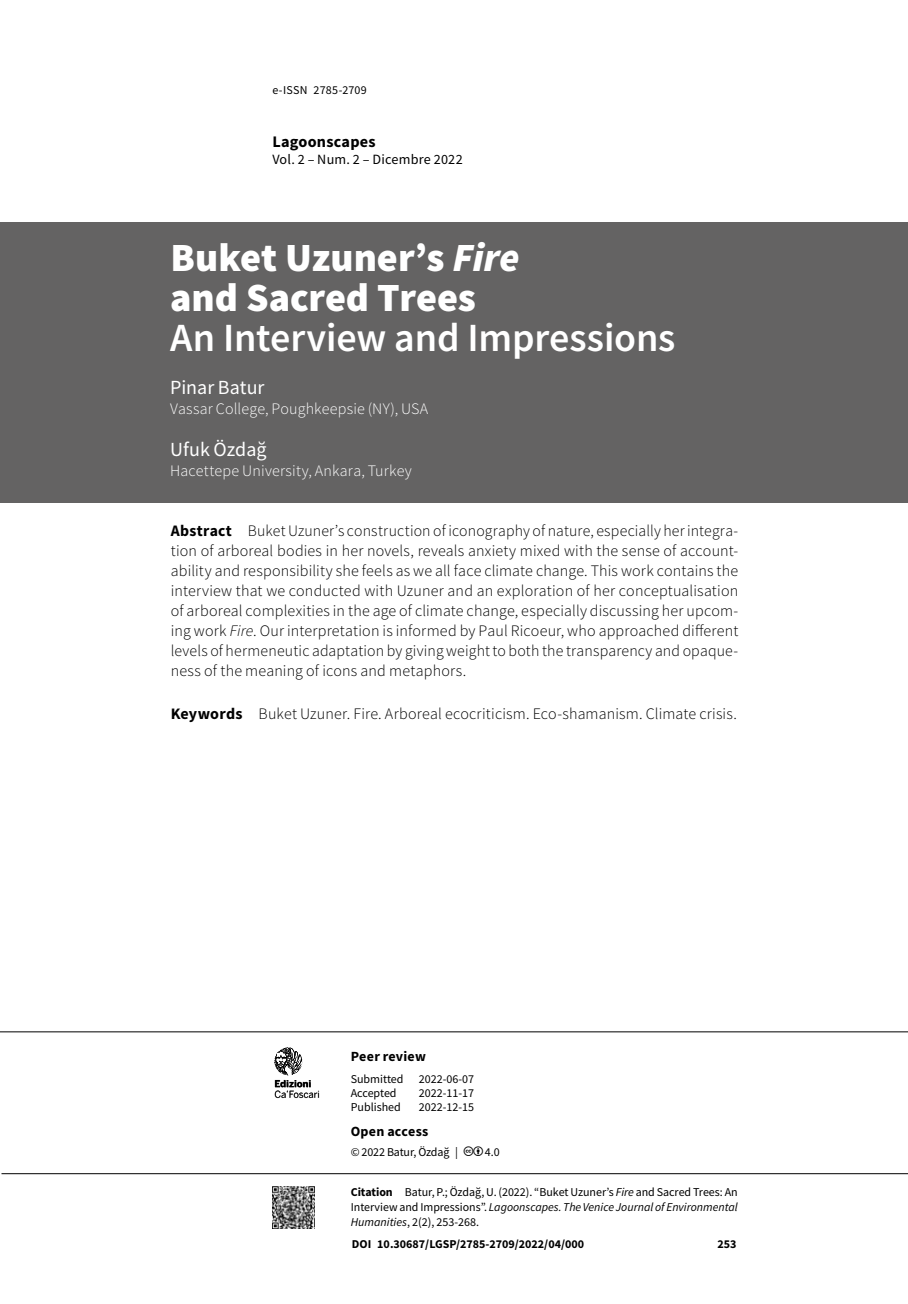
<style>
.page{position:relative;width:908px;height:1304px;background:#fff}
.page>*{position:absolute;margin:0;border:0;box-sizing:border-box;transform-origin:0 0}
.t1{font:900 40px/40px "Source Sans Pro";color:#fff}
.t2{font:600 40px "Source Sans Pro";letter-spacing:-.005em;color:#fff}
.t3{font:20px "Source Sans Pro";color:#fff}
.t4{font:700 16.2px "Source Sans Pro";letter-spacing:.015em;color:#000}
.t5{font:300 16px/20px "Source Sans Pro";letter-spacing:.01em;color:#000;text-align:justify}
.t6{font:300 16px "Source Sans Pro";letter-spacing:.01em;color:#fff}
.t7{font:14.2px "Source Sans Pro";letter-spacing:.015em;color:#000}
.t8{font:700 14px "Source Sans Pro";letter-spacing:.02em;color:#000}
.t9{font:12px/15px "Source Sans Pro";color:#000;text-align:justify}
.t10{font:700 12px "Source Sans Pro";color:#000}
.t11{font:9.6px "Benton Sans";letter-spacing:-.01em;color:#000}
.t12{font:700 9.6px "Benton Sans";color:#000}
.s1{font-style:italic}
.s2{font-weight:700}
</style>
<div class="page">
<hr style="left:2px;top:1173px;width:905px;height:1px;background:#000">
<hr style="left:0;top:1031px;width:907px;height:1px;background:#000">
<img style="left:272px;top:1187px;width:42px;height:42px">
<svg style="left:274px;top:1047px;width:45px;height:51px"></svg>
<div style="left:0;top:222px;width:907px;height:281px;background:#646363"></div>
<p class="t9" style="left:272px;top:82px;width:96px">e-ISSN 2785-2709</p>
<p class="t4" style="left:272px;top:131px;width:105px">Lagoonscapes</p>
<p class="t7" style="left:272px;top:150px;width:192px">Vol. 2 – Num. 2 – Dicembre 2022</p>
<h1 class="t1" style="left:170px;top:237px;width:351px">Buket Uzuner’s <span class="s1">Fire </span>and Sacred Trees</h1>
<h1 class="t2" style="left:170px;top:311px;width:506px">An Interview and Impressions</h1>
<p class="t3" style="left:170px;top:374px;width:96px">Pinar Batur</p>
<p class="t6" style="left:170px;top:398px;width:259px">Vassar College, Poughkeepsie (NY), USA</p>
<p class="t3" style="left:170px;top:437px;width:98px">Ufuk Özdağ</p>
<p class="t6" style="left:170px;top:461px;width:243px">Hacettepe University, Ankara, Turkey</p>
<p class="t5" style="left:171px;top:521px;width:568px"><span class="s2">Abstract</span> Buket Uzuner’s construction of iconography of nature, especially her integra&shy;tion of arboreal bodies in her novels, reveals anxiety mixed with the sense of account&shy;ability and responsibility she feels as we all face climate change. This work contains the interview that we conducted with Uzuner and an exploration of her conceptualisation of arboreal complexities in the age of climate change, especially discussing her upcom&shy;ing work <span class="s1">Fire</span>. Our interpretation is informed by Paul Ricoeur, who approached different levels of hermeneutic adaptation by giving weight to both the transparency and opaque&shy;ness of the meaning of icons and metaphors.</p>
<p class="t5" style="left:171px;top:703px;width:567px"><span class="s2">Keywords</span> Buket Uzuner. Fire. Arboreal ecocriticism. Eco-shamanism. Climate crisis.</p>
<p class="t12" style="left:274px;top:1078px;width:38px">Edizioni</p>
<p class="t11" style="left:274px;top:1088px;width:47px">Ca’Foscari</p>
<p class="t8" style="left:350px;top:1046px;width:77px">Peer review</p>
<p class="t9" style="left:350px;top:1071px;width:54px">Submitted</p>
<p class="t9" style="left:418px;top:1071px;width:57px">2022-06-07</p>
<p class="t9" style="left:350px;top:1085px;width:47px">Accepted</p>
<p class="t9" style="left:418px;top:1085px;width:57px">2022-11-17</p>
<p class="t9" style="left:350px;top:1099px;width:52px">Published</p>
<p class="t9" style="left:418px;top:1099px;width:57px">2022-12-15</p>
<p class="t8" style="left:350px;top:1122px;width:79px">Open access</p>
<p class="t9" style="left:350px;top:1144px;width:109px">© 2022 Batur, Özdağ |</p>
<p class="t9" style="left:484px;top:1144px;width:16px">4.0</p>
<p class="t9" style="left:350px;top:1184px;width:388px"><span class="s2">Citation</span> Batur, P.; Özdağ, U. (2022). “Buket Uzuner’s <span class="s1">Fire</span> and Sacred Trees: An Interview and Impressions”. <span class="s1">Lagoonscapes. The Venice Journal of Environmental Humanities</span>, 2(2), 253-268.</p>
<p class="t10" style="left:351px;top:1235px;width:234px">DOI 10.30687/LGSP/2785-2709/2022/04/000</p>
<p class="t10" style="left:717px;top:1236px;width:21px">253</p>
</div>
